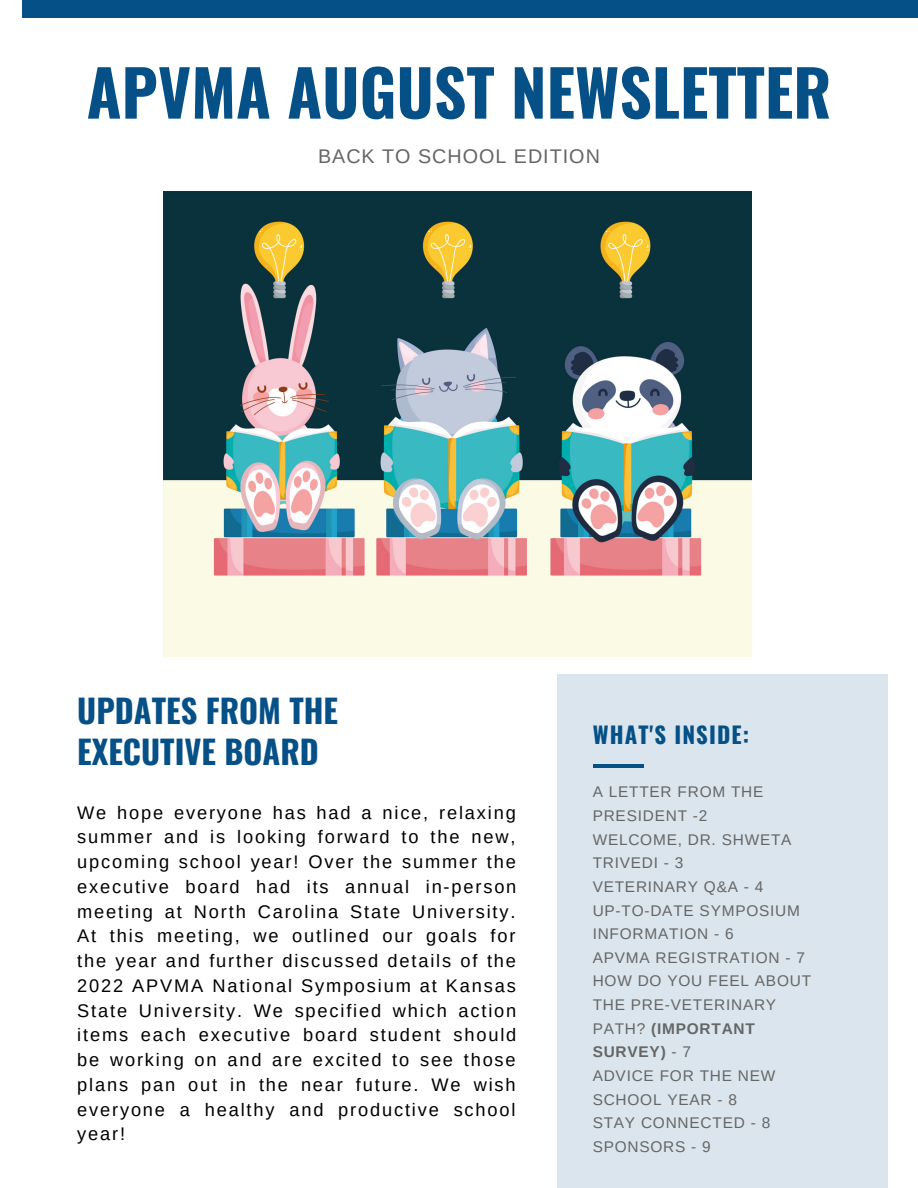
<style>
.page{position:relative;width:918px;height:1188px;background:#fff}
.page>*{position:absolute;margin:0;border:0;box-sizing:border-box;transform-origin:0 0}
.t1{font:700 63.45px "Oswald";color:#055087}
.t2{font:700 32.4px/41.2px "Oswald";color:#055087}
.t3{font:700 22.8px "Oswald";letter-spacing:.05em;color:#055087}
.t4{font:19.8px "Arimo";letter-spacing:.05em;color:#666}
.t5{font:18.3px/24.8px "Arimo";letter-spacing:.1em;color:#000;text-align:justify}
.t6{font:15.45px/23.7px "Arimo";letter-spacing:.05em;color:#666}
.s1{font-weight:700}
</style>
<div class="page">
<div style="left:23px;top:0;width:895px;height:18px;background:#055087"></div>
<div style="left:558px;top:674px;width:330px;height:514px;background:#dae5ed"></div>
<hr style="left:593px;top:765px;width:50px;height:3px;background:#055087">
<img style="left:164px;top:192px;width:588px;height:465px">
<p class="t1" style="left:87px;top:43px;width:746px">APVMA AUGUST NEWSLETTER</p>
<p class="t4" style="left:318px;top:145px;width:283px">BACK TO SCHOOL EDITION</p>
<p class="t2" style="left:77px;top:689px;width:262px">UPDATES FROM THE<br>EXECUTIVE BOARD</p>
<p class="t5" style="left:77px;top:800px;width:441px">We hope everyone has had a nice, relaxing summer and is looking forward to the new, upcoming school year! Over the summer the executive board had its annual in-person meeting at North Carolina State University.<br>At this meeting, we outlined our goals for the year and further discussed details of the 2022 APVMA National Symposium at Kansas State University. We specified which action items each executive board student should be working on and are excited to see those plans pan out in the near future. We wish everyone a healthy and productive school year!</p>
<p class="t3" style="left:593px;top:717px;width:158px">WHAT'S INSIDE:</p>
<p class="t6" style="left:593px;top:780px;width:172px">A LETTER FROM THE<br>PRESIDENT -2</p>
<p class="t6" style="left:593px;top:827px;width:200px">WELCOME, DR. SHWETA<br>TRIVEDI - 3</p>
<p class="t6" style="left:593px;top:875px;width:172px">VETERINARY Q&amp;A - 4</p>
<p class="t6" style="left:593px;top:898px;width:209px">UP-TO-DATE SYMPOSIUM<br>INFORMATION - 6</p>
<p class="t6" style="left:593px;top:946px;width:214px">APVMA REGISTRATION - 7</p>
<p class="t6" style="left:593px;top:969px;width:220px">HOW DO YOU FEEL ABOUT<br>THE PRE-VETERINARY<br>PATH? <span class="s1">(IMPORTANT<br>SURVEY)</span> - 7</p>
<p class="t6" style="left:593px;top:1064px;width:184px">ADVICE FOR THE NEW<br>SCHOOL YEAR - 8</p>
<p class="t6" style="left:593px;top:1111px;width:179px">STAY CONNECTED - 8</p>
<p class="t6" style="left:593px;top:1135px;width:120px">SPONSORS - 9</p>
</div>
